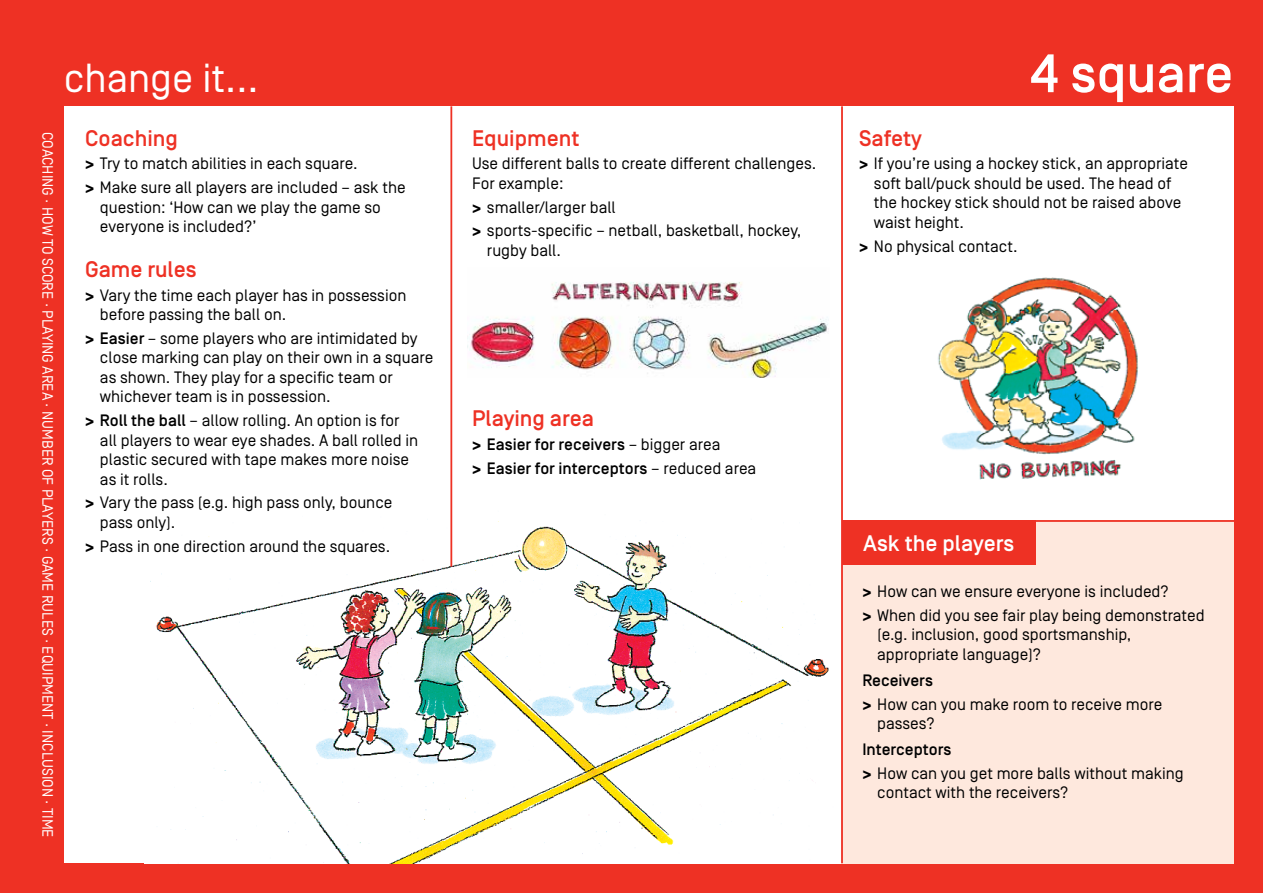
<style>
.page{position:relative;width:1263px;height:893px;background:#ee3124}
.page>*{position:absolute;margin:0;border:0;box-sizing:border-box;transform-origin:0 0}
.t1{font:500 54px "Simplon Norm";color:#fff}
.t2{font:40.5px "Simplon Norm";color:#fff}
.t3{font:500 22.5px "Simplon Norm";color:#ee3124}
.t4{font:500 22.5px "Simplon Norm";color:#fff}
.t5{font:16.5px/19.5px "Simplon Norm";color:#000}
.t6{font:500 16.5px/23.7px "Simplon Norm";color:#000}
.t7{font:15px "Simplon Norm";color:#fff}
.s1{font-weight:700}
.s2{font-weight:500}
.s3{font-weight:400}
</style>
<div class="page">
<div style="left:64px;top:106px;width:1169px;height:757px;background:#fff"></div>
<img style="left:150px;top:477px;width:679px;height:386px">
<img style="left:467px;top:282px;width:362px;height:96px">
<div style="left:841px;top:520px;width:392px;height:343px;background:#fee8dd"></div>
<hr style="left:842px;top:520px;width:393px;height:2px;background:#ee3124">
<hr style="left:841px;top:106px;width:2px;height:757px;background:#ee3124">
<hr style="left:450px;top:106px;width:2px;height:461px;background:#ee3124">
<div style="left:842px;top:520px;width:193px;height:44px;background:#ee3124"></div>
<img style="left:938px;top:277px;width:201px;height:203px">
<p class="t7" style="left:55px;top:132px;width:707px;rotate:90deg">COACHING · HOW TO SCORE · PLAYING AREA · NUMBER OF PLAYERS · GAME RULES · EQUIPMENT · INCLUSION · TIME</p>
<h2 class="t2" style="left:64px;top:57px;width:196px">change it...</h2>
<h3 class="t3" style="left:85px;top:126px;width:94px">Coaching</h3>
<p class="t5" style="left:85px;top:152px;width:322px;line-height:23.7px"><span class="s1">&gt;</span> Try to match abilities in each square.<br><span class="s1">&gt;</span> Make sure all players are included – ask the</p>
<p class="t5" style="left:100px;top:198px;width:282px">question: ‘How can we play the game so everyone is included?’</p>
<h3 class="t3" style="left:85px;top:257px;width:113px">Game rules</h3>
<p class="t5" style="left:100px;top:286px;width:308px;text-indent:-15px"><span class="s1">&gt;</span> Vary the time each player has in possession before passing the ball on.</p>
<p class="t5" style="left:100px;top:329px;width:335px;text-indent:-15px"><span class="s1">&gt;</span> <span class="s2">Easier</span> – some players who are intimidated by close marking can play on their own in a square as shown. They play for a specific team or whichever team is in possession.</p>
<p class="t5" style="left:100px;top:411px;width:320px;text-indent:-15px"><span class="s1">&gt;</span> <span class="s2">Roll the ball</span> – allow rolling. An option is for all players to wear eye shades. A ball rolled in plastic secured with tape makes more noise as it rolls.</p>
<p class="t5" style="left:100px;top:493px;width:294px;text-indent:-15px"><span class="s1">&gt;</span> Vary the pass (e.g. high pass only, bounce pass only).</p>
<p class="t5" style="left:85px;top:537px;width:307px"><span class="s1">&gt;</span> Pass in one direction around the squares.</p>
<h3 class="t3" style="left:472px;top:126px;width:109px">Equipment</h3>
<p class="t5" style="left:472px;top:154px;width:346px">Use different balls to create different challenges.<br>For example:</p>
<p class="t5" style="left:472px;top:196px;width:331px;line-height:23.7px"><span class="s1">&gt;</span> smaller/larger ball<br><span class="s1">&gt;</span> sports-specific – netball, basketball, hockey,</p>
<p class="t5" style="left:487px;top:241px;width:76px">rugby ball.</p>
<h3 class="t3" style="left:472px;top:407px;width:123px">Playing area</h3>
<p class="t6" style="left:472px;top:433px;width:286px"><span class="s1">&gt;</span> Easier for receivers <span class="s3">– bigger area<br></span><span class="s1">&gt;</span> Easier for interceptors <span class="s3">– reduced area</span></p>
<h1 class="t1" style="left:1031px;top:45px;width:204px">4 square</h1>
<h3 class="t3" style="left:859px;top:126px;width:64px">Safety</h3>
<p class="t5" style="left:874px;top:154px;width:316px;text-indent:-15px"><span class="s1">&gt;</span> If you’re using a hockey stick, an appropriate soft ball/puck should be used. The head of the hockey stick should not be raised above waist height.</p>
<p class="t5" style="left:859px;top:237px;width:160px"><span class="s1">&gt;</span> No physical contact.</p>
<h3 class="t4" style="left:863px;top:532px;width:153px">Ask the players</h3>
<p class="t5" style="left:862px;top:580px;width:344px;line-height:23.7px"><span class="s1">&gt;</span> How can we ensure everyone is included?<br><span class="s1">&gt;</span> When did you see fair play being demonstrated</p>
<p class="t5" style="left:877px;top:625px;width:256px">(e.g. inclusion, good sportsmanship, appropriate language)?</p>
<p class="t5" style="left:862px;top:669px;width:302px;line-height:23.7px"><span class="s2">Receivers<br></span><span class="s1">&gt;</span> How can you make room to receive more</p>
<p class="t5" style="left:877px;top:714px;width:59px">passes?</p>
<p class="t5" style="left:862px;top:738px;width:323px;line-height:23.7px"><span class="s2">Interceptors<br></span><span class="s1">&gt;</span> How can you get more balls without making</p>
<p class="t5" style="left:877px;top:783px;width:193px">contact with the receivers?</p>
</div>
